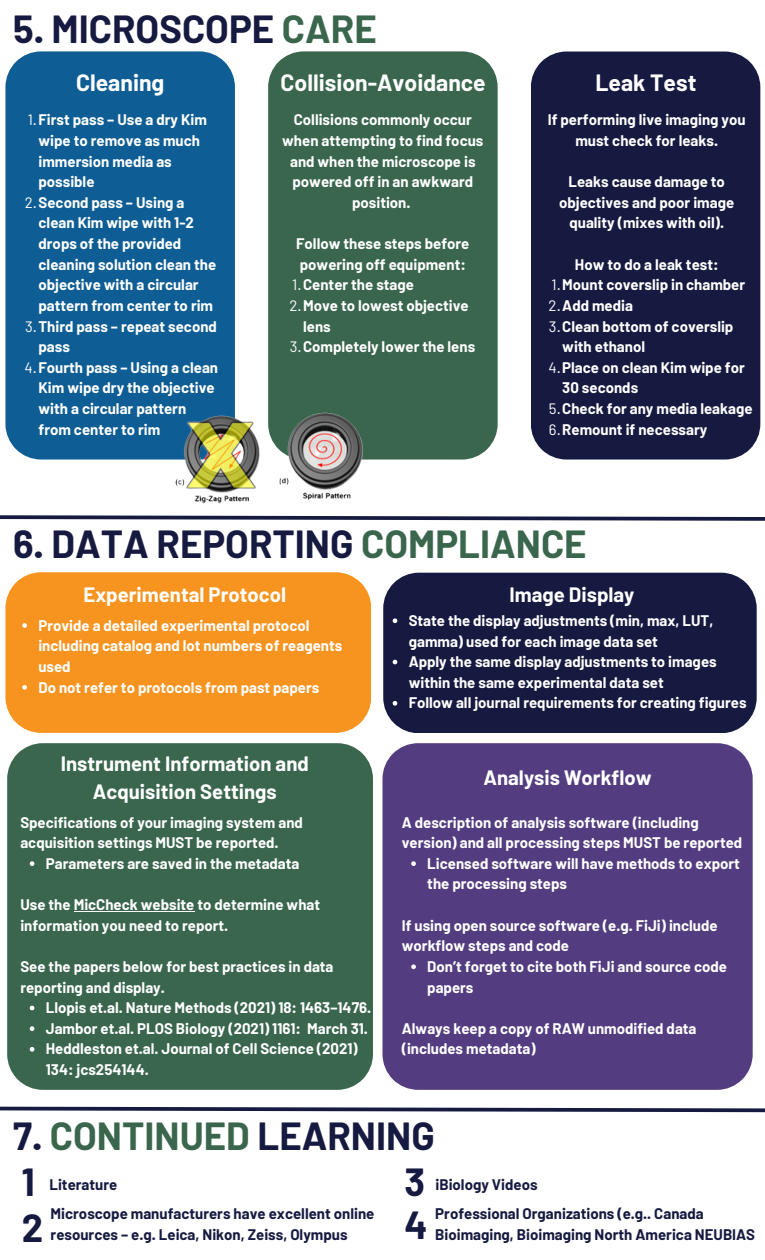
<style>
.page{position:relative;width:765px;height:1260px;background:#fff}
.page>*{position:absolute;margin:0;border:0;box-sizing:border-box;transform-origin:0 0}
.t1{font:700 38.25px "Barlow";color:#161a40}
.t2{font:700 23px "Barlow";color:#fff}
.t3{font:700 20.38px/28.2px "Barlow";color:#fff;text-align:center}
.t4{font:700 15px/20.6px "Barlow";color:#fff}
.t5{font:700 15px/20.6px "Barlow";color:#161a40}
.s1{color:#39664d}
.s2{font-weight:400}
</style>
<div class="page">
<div style="left:5px;top:51px;width:230px;height:409px;background:#0e5d94"></div>
<div style="left:268px;top:51px;width:230px;height:409px;background:#39664d"></div>
<div style="left:531px;top:52px;width:229px;height:408px;background:#161a40"></div>
<svg style="left:0;top:515px;width:765px;height:6px"></svg>
<img style="left:165px;top:387px;width:208px;height:134px">
<div style="left:7px;top:743px;width:366px;height:347px;background:#39664d"></div>
<div style="left:382px;top:743px;width:371px;height:347px;background:#533c80"></div>
<svg style="left:30px;top:861px;width:4px;height:5px"></svg>
<svg style="left:30px;top:1006px;width:4px;height:4px"></svg>
<svg style="left:30px;top:1026px;width:4px;height:5px"></svg>
<svg style="left:30px;top:1047px;width:4px;height:5px"></svg>
<hr style="left:74px;top:911px;width:121px;height:1px;background:#fff">
<svg style="left:411px;top:861px;width:5px;height:5px"></svg>
<svg style="left:411px;top:964px;width:5px;height:5px"></svg>
<div style="left:5px;top:572px;width:366px;height:161px;background:#f79420"></div>
<svg style="left:22px;top:623px;width:5px;height:5px"></svg>
<svg style="left:22px;top:685px;width:5px;height:5px"></svg>
<div style="left:383px;top:573px;width:374px;height:160px;background:#161a40"></div>
<svg style="left:393px;top:618px;width:4px;height:5px"></svg>
<svg style="left:393px;top:660px;width:4px;height:4px"></svg>
<svg style="left:393px;top:701px;width:4px;height:5px"></svg>
<svg style="left:0;top:1106px;width:765px;height:7px"></svg>
<p class="t1" style="left:13px;top:5px;width:365px">5. MICROSCOPE <span class="s1">CARE</span></p>
<p class="t2" style="left:76px;top:68px;width:90px">Cleaning</p>
<p class="t2" style="left:281px;top:68px;width:207px">Collision-Avoidance</p>
<p class="t2" style="left:595px;top:68px;width:103px">Leak Test</p>
<p class="t4" style="left:39px;top:109px;width:170px;text-indent:-11px"><span class="s2">1.</span>First pass – Use a dry Kim wipe to remove as much immersion media as possible</p>
<p class="t4" style="left:39px;top:191px;width:179px;text-indent:-14px"><span class="s2">2.</span>Second pass – Using a clean Kim wipe with 1-2 drops of the provided cleaning solution clean the objective with a circular pattern from center to rim</p>
<p class="t4" style="left:39px;top:315px;width:180px;text-indent:-13px"><span class="s2">3.</span>Third pass – repeat second pass</p>
<p class="t4" style="left:39px;top:356px;width:181px;text-indent:-14px"><span class="s2">4.</span>Fourth pass – Using a clean<br>Kim wipe dry the objective with a circular pattern from center to rim</p>
<p class="t4" style="left:282px;top:109px;width:203px;text-align:center">Collisions commonly occur when attempting to find focus and when the microscope is powered off in an awkward position.</p>
<p class="t4" style="left:296px;top:233px;width:175px">Follow these steps before powering off equipment:</p>
<p class="t4" style="left:548px;top:109px;width:199px;text-align:center">If performing live imaging you must check for leaks.</p>
<p class="t4" style="left:559px;top:171px;width:177px;text-align:center">Leaks cause damage to objectives and poor image quality (mixes with oil).</p>
<p class="t4" style="left:575px;top:253px;width:145px">How to do a leak test:</p>
<p class="t4" style="left:552px;top:274px;width:195px"><span class="s2">1.</span>Mount coverslip in chamber</p>
<p class="t4" style="left:549px;top:295px;width:86px"><span class="s2">2.</span>Add media</p>
<p class="t4" style="left:562px;top:315px;width:173px;text-indent:-13px"><span class="s2">3.</span>Clean bottom of coverslip with ethanol</p>
<p class="t4" style="left:562px;top:356px;width:184px;text-indent:-14px"><span class="s2">4.</span>Place on clean Kim wipe for<br>30 seconds</p>
<p class="t4" style="left:549px;top:398px;width:205px"><span class="s2">5.</span>Check for any media leakage</p>
<p class="t4" style="left:549px;top:418px;width:160px"><span class="s2">6.</span>Remount if necessary</p>
<p class="t4" style="left:292px;top:274px;width:123px"><span class="s2">1.</span>Center the stage</p>
<p class="t4" style="left:303px;top:295px;width:167px;text-indent:-14px"><span class="s2">2.</span>Move to lowest objective lens</p>
<p class="t4" style="left:290px;top:336px;width:187px"><span class="s2">3.</span>Completely lower the lens</p>
<p class="t1" style="left:13px;top:520px;width:575px">6. DATA REPORTING <span class="s1">COMPLIANCE</span></p>
<p class="t3" style="left:84px;top:580px;width:204px">Experimental Protocol</p>
<p class="t4" style="left:38px;top:614px;width:305px">Provide a detailed experimental protocol including catalog and lot numbers of reagents used</p>
<p class="t4" style="left:38px;top:676px;width:283px">Do not refer to protocols from past papers</p>
<p class="t3" style="left:61px;top:748px;width:249px">Instrument Information and<br>Acquisition Settings</p>
<p class="t4" style="left:20px;top:811px;width:284px">Specifications of your imaging system and acquisition settings MUST be reported.</p>
<p class="t4" style="left:46px;top:853px;width:255px">Parameters are saved in the metadata</p>
<p class="t4" style="left:20px;top:894px;width:301px">Use the MicCheck website to determine what information you need to report.</p>
<p class="t4" style="left:20px;top:956px;width:315px">See the papers below for best practices in data reporting and display.</p>
<p class="t4" style="left:46px;top:997px;width:327px">Llopis et.al. Nature Methods (2021) 18: 1463–1476.</p>
<p class="t4" style="left:46px;top:1018px;width:324px">Jambor et.al. PLOS Biology (2021) 1161: March 31.</p>
<p class="t4" style="left:46px;top:1038px;width:313px">Heddleston et.al. Journal of Cell Science (2021)<br>134: jcs254144.</p>
<p class="t3" style="left:510px;top:580px;width:126px">Image Display</p>
<p class="t4" style="left:409px;top:610px;width:306px">State the display adjustments (min, max, LUT, gamma) used for each image data set</p>
<p class="t4" style="left:409px;top:651px;width:310px">Apply the same display adjustments to images within the same experimental data set</p>
<p class="t4" style="left:409px;top:692px;width:339px">Follow all journal requirements for creating figures</p>
<p class="t3" style="left:484px;top:763px;width:170px">Analysis Workflow</p>
<p class="t4" style="left:402px;top:811px;width:342px">A description of analysis software (including version) and all processing steps MUST be reported</p>
<p class="t4" style="left:427px;top:853px;width:314px">Licensed software will have methods to export the processing steps</p>
<p class="t4" style="left:402px;top:914px;width:317px">If using open source software (e.g. FiJi) include workflow steps and code</p>
<p class="t4" style="left:427px;top:956px;width:301px">Don’t forget to cite both FiJi and source code papers</p>
<p class="t4" style="left:402px;top:1018px;width:296px">Always keep a copy of RAW unmodified data (includes metadata)</p>
<p class="t1" style="left:13px;top:1112px;width:423px">7. <span class="s1">CONTINUED</span> LEARNING</p>
<p class="t5" style="left:49px;top:1173px;width:69px">Literature</p>
<p class="t5" style="left:51px;top:1203px;width:325px">Microscope manufacturers have excellent online resources – e.g. Leica, Nikon, Zeiss, Olympus</p>
<p class="t1" style="left:22px;top:1158px;width:14px">1</p>
<p class="t1" style="left:22px;top:1204px;width:23px">2</p>
<p class="t1" style="left:405px;top:1158px;width:22px">3</p>
<p class="t1" style="left:405px;top:1201px;width:25px">4</p>
<p class="t5" style="left:435px;top:1173px;width:104px">iBiology Videos</p>
<p class="t5" style="left:435px;top:1203px;width:321px">Professional Organizations (e.g.. Canada<br>Bioimaging, Bioimaging North America NEUBIAS</p>
</div>
